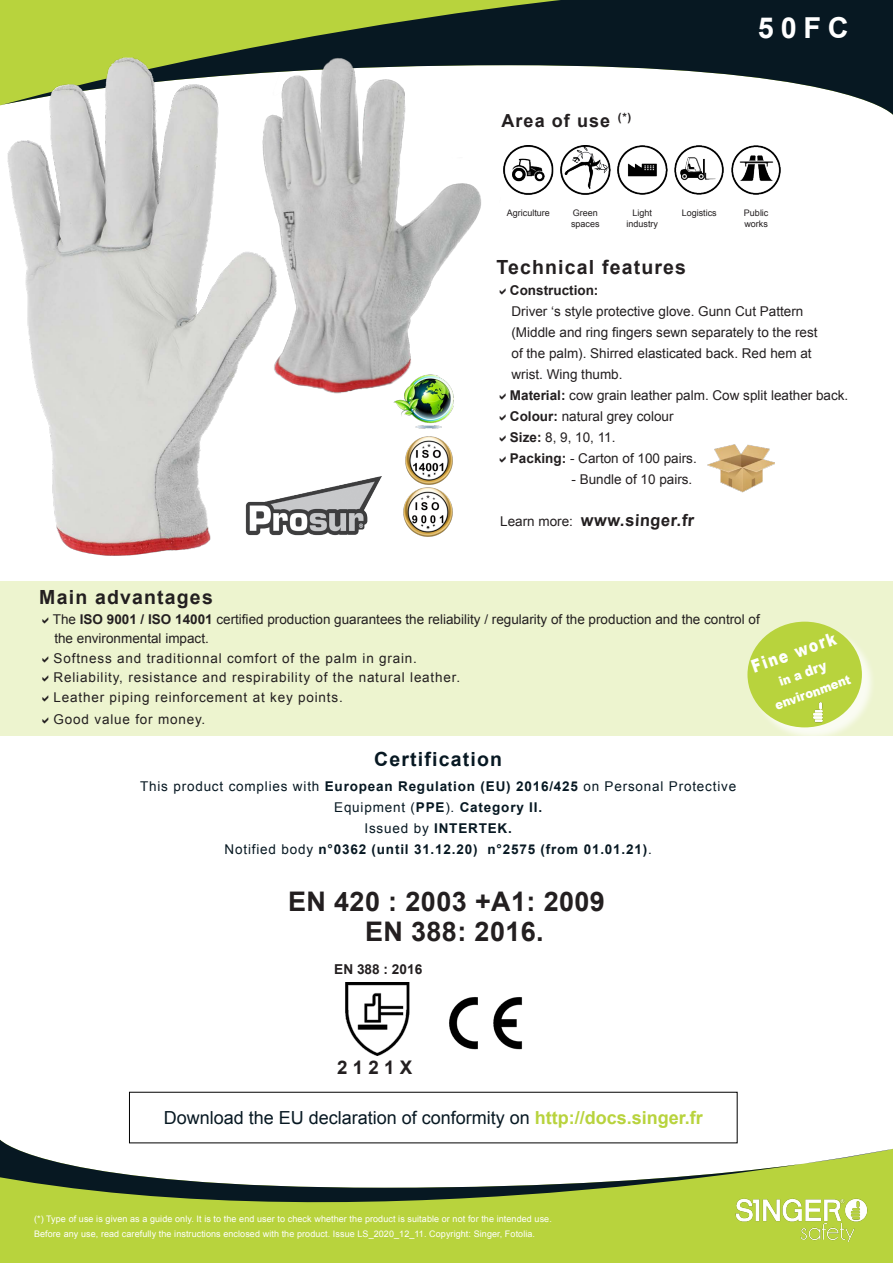
<style>
.page{position:relative;width:893px;height:1263px;background:#fff}
.page>*{position:absolute;margin:0;border:0;box-sizing:border-box;transform-origin:0 0}
.t1{font:700 28.95px "Arial";color:#fff}
.t2{font:700 27px "Arial";letter-spacing:.015em;color:#231f20}
.t3{font:700 19.5px "Arial";letter-spacing:.06em;color:#231f20}
.t4{font:700 19.5px "Arial";letter-spacing:.06em;color:#071822}
.t5{font:700 18.75px "Arial";color:#231f20}
.t6{font:18px "Arial";color:#071822}
.t7{font:700 18px "Arial";letter-spacing:.06em;color:#231f20}
.t8{font:900 18px "Arial";color:#fff;scale:.78 1}
.t9{font:700 16.5px "Arial";color:#231f20}
.t10{font:700 13.65px "Arial";color:#231f20}
.t11{font:13.5px/21px "Arial";color:#231f20}
.t12{font:700 13.5px/21px "Arial";letter-spacing:.06em;color:#071822;text-align:center}
.t13{font:13.5px/19.5px "Arial";letter-spacing:.06em;color:#231f20}
.t14{font:900 12.9px "Arial";color:#fff;scale:.9 1}
.t15{font:9px/15px "Arial";letter-spacing:.01em;color:#fff}
.t16{font:9px "Arial";color:#231f20}
.s1{font-weight:700}
.s2{font-weight:400;font-size:13.5px}
.s3{font-size:14.25px}
.s4{font-weight:400}
.s5{font-weight:700;color:#b8d33d}
</style>
<div class="page">
<div style="left:0;top:1250px;width:893px;height:13px;background:#b8d33d"></div>
<svg style="left:0;top:1140px;width:893px;height:110px;fill:#b8d33d"></svg>
<img style="left:731px;top:1195px;width:141px;height:47px">
<svg style="left:0;top:0;width:893px;height:115px;fill:#071822"></svg>
<div style="left:0;top:581px;width:893px;height:155px;background:#edf4cf"></div>
<img style="left:707px;top:444px;width:68px;height:49px">
<div style="left:750px;top:624px;width:126px;height:118px;background:#fff;opacity:.75"></div>
<div style="left:747px;top:622px;width:115px;height:105px;background:#b8d33d;border-radius:50%"></div>
<img style="left:813px;top:702px;width:18px;height:24px">
<img style="left:345px;top:983px;width:64px;height:73px">
<img style="left:449px;top:997px;width:73px;height:53px">
<img style="left:505px;top:145px;width:48px;height:49px">
<img style="left:561px;top:145px;width:49px;height:49px">
<img style="left:618px;top:145px;width:49px;height:49px">
<img style="left:675px;top:145px;width:49px;height:49px">
<img style="left:731px;top:145px;width:50px;height:49px">
<img style="left:415px;top:418px;width:30px;height:11px">
<img style="left:403px;top:487px;width:50px;height:50px">
<img style="left:405px;top:436px;width:48px;height:49px">
<img style="left:244px;top:43px;width:261px;height:375px">
<img style="left:0;top:45px;width:293px;height:511px">
<img style="left:245px;top:476px;width:137px;height:64px">
<svg style="left:500px;top:288px;width:5px;height:7px"></svg>
<svg style="left:500px;top:393px;width:5px;height:7px"></svg>
<svg style="left:500px;top:414px;width:5px;height:4px"></svg>
<p class="t7" style="left:501px;top:109px;width:131px">Area of use <sup>(*)</sup></p>
<h1 class="t1" style="left:758px;top:8px;width:92px">50FC</h1>
<p class="t16" style="left:507px;top:207px;width:45px">Agriculture</p>
<p class="t16" style="left:573px;top:207px;width:27px">Green</p>
<p class="t16" style="left:571px;top:218px;width:30px">spaces</p>
<p class="t16" style="left:633px;top:207px;width:21px">Light</p>
<p class="t16" style="left:627px;top:218px;width:33px">industry</p>
<p class="t16" style="left:682px;top:207px;width:37px">Logistics</p>
<p class="t16" style="left:744px;top:207px;width:26px">Public</p>
<p class="t16" style="left:744px;top:218px;width:25px">works</p>
<p class="t3" style="left:496px;top:254px;width:191px">Technical features</p>
<p class="t11" style="left:510px;top:280px;width:295px"><span class="s1">Construction:<br></span>Driver ‘s style protective glove. Gunn Cut Pattern</p>
<p class="t11" style="left:511px;top:322px;width:308px">(Middle and ring fingers sewn separately to the rest</p>
<p class="t11" style="left:511px;top:343px;width:302px">of the palm). Shirred elasticated back. Red hem at</p>
<p class="t11" style="left:511px;top:364px;width:113px">wrist. Wing thumb.</p>
<p class="t11" style="left:510px;top:385px;width:340px"><span class="s1">Material:</span> cow grain leather palm. Cow split leather back.<br><span class="s1">Colour:</span> natural grey colour<br><span class="s1">Size:</span> 8, 9, 10, 11.</p>
<p class="t11" style="left:510px;top:448px;width:188px"><span class="s1">Packing:</span> - Carton of 100 pairs.</p>
<p class="t11" style="left:571px;top:469px;width:122px">- Bundle of 10 pairs.</p>
<p class="t9" style="left:500px;top:510px;width:197px"><span class="s2">Learn more:</span> www.singer.fr</p>
<p class="t3" style="left:39px;top:585px;width:175px">Main advantages</p>
<p class="t11" style="left:53px;top:610px;width:708px;line-height:19.5px">The <span class="s1">ISO 9001 / ISO 14001</span> certified production guarantees the reliability / regularity of the production and the control of the environmental impact.</p>
<p class="t13" style="left:54px;top:649px;width:408px">Softness and traditionnal comfort of the palm in grain.<br>Reliability, resistance and respirability of the natural leather.<br>Leather piping reinforcement at key points.</p>
<p class="t13" style="left:54px;top:710px;width:153px">Good value for money.</p>
<p class="t8" style="left:748px;top:654px;width:115px;rotate:-19deg">Fine work</p>
<p class="t14" style="left:776px;top:673px;width:57px;rotate:-19deg">in a <span class="s3">dry</span></p>
<p class="t14" style="left:772px;top:696px;width:90px;rotate:-19deg">environment</p>
<p class="t4" style="left:374px;top:746px;width:129px">Certification</p>
<p class="t12" style="left:140px;top:776px;width:598px"><span class="s4">This product complies with</span> European Regulation (EU) 2016/425 <span class="s4">on Personal Protective Equipment (</span>PPE<span class="s4">).</span> Category II.<br><span class="s4">Issued by</span> INTERTEK.<br><span class="s4">Notified body</span> n°0362 (until 31.12.20) n°2575 (from 01.01.21)<span class="s4">.</span></p>
<p class="t2" style="left:288px;top:884px;width:318px">EN 420 : 2003 +A1: 2009</p>
<p class="t2" style="left:365px;top:914px;width:180px">EN 388: 2016.</p>
<p class="t10" style="left:334px;top:960px;width:90px">EN 388 : 2016</p>
<p class="t5" style="left:337px;top:1055px;width:76px">2 1 2 1 X</p>
<p class="t6" style="left:164px;top:1106px;width:541px">Download the EU declaration of conformity on <span class="s5">http://docs.singer.fr</span></p>
<p class="t15" style="left:34px;top:1212px;width:519px">(*) Type of use is given as a guide only. It is to the end user to check whether the product is suitable or not for the intended use.<br>Before any use, read carefully the instructions enclosed with the product. Issue LS_2020_12_11. Copyright: Singer, Fotolia.</p>
</div>
